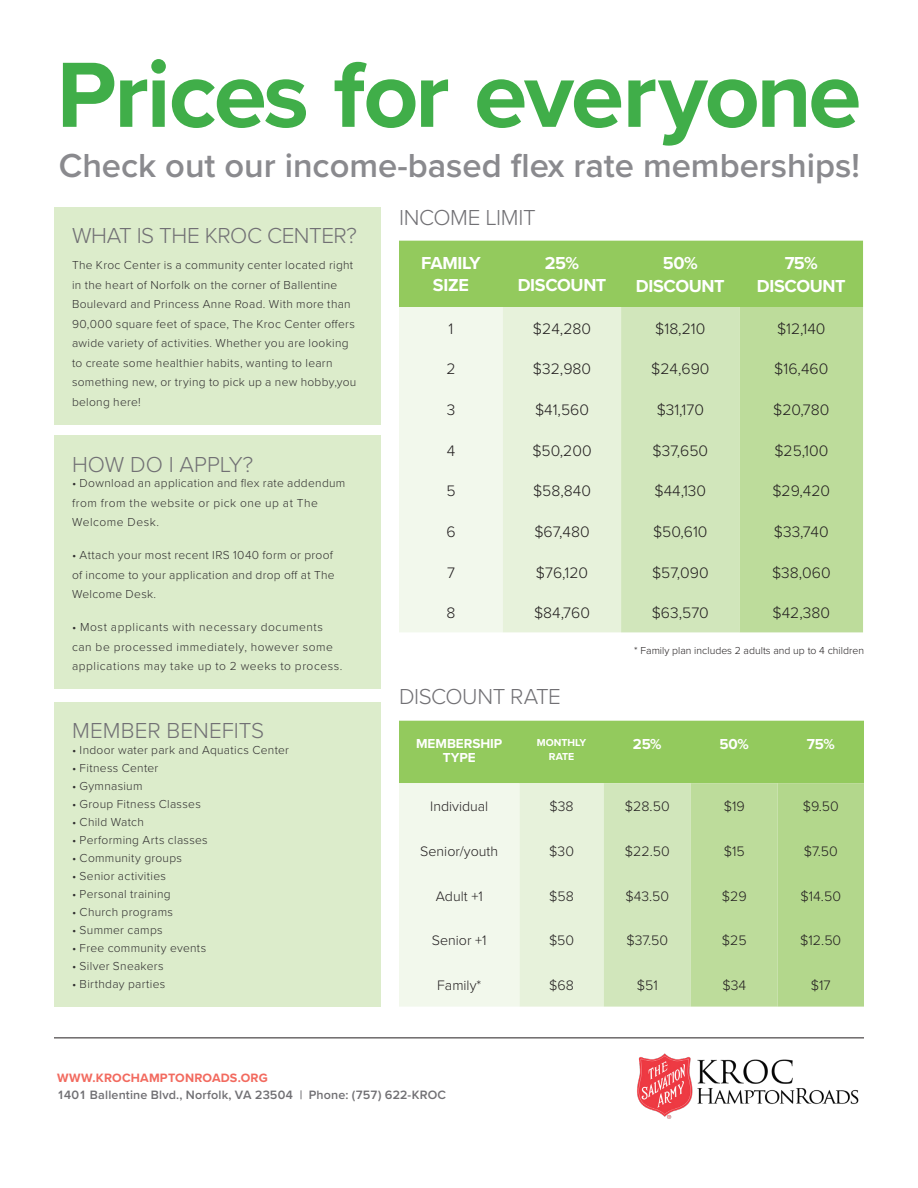
<style>
.page{position:relative;width:918px;height:1188px;background:#fff}
.page>*{position:absolute;margin:0;border:0;box-sizing:border-box;transform-origin:0 0}
.Page_Titles{font:700 96px "Proxima Nova";letter-spacing:-.03em;color:#40ae49}
.t1{font:600 34.5px "Proxima Nova";color:#8a8a8e}
.All_Caps_Subhead{font:300 22.5px "Proxima Nova";letter-spacing:-.015em;color:#717074}
.All_Caps_Subhead-2{font:700 18px "Proxima Nova";letter-spacing:-.02em;color:#fff}
.t2{font:300 15.75px "Proxima Nova";color:#231f20}
.All_Caps_Subhead-3{font:700 15px "Proxima Nova";color:#fff}
.t3{font:300 14.25px "Proxima Nova";color:#231f20}
.All_Caps_Subhead-4{font:700 13.5px/14.2px "Proxima Nova";color:#fff;text-align:center}
.Class_Heading{font:600 12.6px "Proxima Nova";letter-spacing:.01em;color:#717074}
.Class_Heading-2{font:700 12.6px "Proxima Nova";letter-spacing:.015em;color:#f26a5f}
.Body_Copy{font:300 12px/19.5px "Proxima Nova";letter-spacing:.025em;color:#312f30}
.Body_Copy-2{font:300 12px/19.5px "Proxima Nova";letter-spacing:.045em;color:#312f30}
.t4{font:300 10.5px "Proxima Nova";color:#231f20}
.All_Caps_Subhead-5{font:700 10.5px/14.2px "Proxima Nova";letter-spacing:-.01em;color:#fff;text-align:center}
</style>
<div class="page">
<img style="left:637px;top:1053px;width:222px;height:66px">
<hr style="left:54px;top:1038px;width:810px;height:1px;background:#231f20">
<div style="left:54px;top:207px;width:327px;height:217px;background:#dceccb"></div>
<div style="left:54px;top:703px;width:327px;height:304px;background:#dceccb"></div>
<div style="left:54px;top:436px;width:327px;height:253px;background:#dceccb"></div>
<svg style="left:399px;top:241px;width:464px;height:391px;background:#cce4b3"></svg>
<svg style="left:399px;top:721px;width:465px;height:286px;background:#c6e1aa"></svg>
<p class="Page_Titles" style="left:57px;top:23px;width:806px">Prices for everyone</p>
<p class="t1" style="left:59px;top:140px;width:803px">Check out our income-based flex rate memberships!</p>
<p class="All_Caps_Subhead" style="left:72px;top:219px;width:287px">WHAT IS THE KROC CENTER?</p>
<p class="Body_Copy" style="left:72px;top:255px;width:286px">The Kroc Center is a community center located right in the heart of Norfolk on the corner of Ballentine Boulevard and Princess Anne Road. With more than 90,000 square feet of space, The Kroc Center offers awide variety of activities. Whether you are looking to create some healthier habits, wanting to learn something new, or trying to pick up a new hobby,you belong here!</p>
<p class="All_Caps_Subhead" style="left:72px;top:447px;width:183px">HOW DO I APPLY?</p>
<p class="Body_Copy" style="left:72px;top:473px;width:275px">• Download an application and flex rate addendum from from the website or pick one up at The<br>Welcome Desk.</p>
<p class="Body_Copy" style="left:72px;top:545px;width:264px">• Attach your most recent IRS 1040 form or proof of income to your application and drop off at The<br>Welcome Desk.</p>
<p class="Body_Copy-2" style="left:72px;top:617px;width:272px">• Most applicants with necessary documents can be processed immediately, however some applications may take up to 2 weeks to process.</p>
<p class="All_Caps_Subhead" style="left:72px;top:714px;width:194px">MEMBER BENEFITS</p>
<p class="Body_Copy" style="left:72px;top:740px;width:219px">• Indoor water park and Aquatics Center</p>
<p class="Body_Copy" style="left:72px;top:758px;width:88px">• Fitness Center</p>
<p class="Body_Copy" style="left:72px;top:776px;width:72px">• Gymnasium</p>
<p class="Body_Copy" style="left:72px;top:794px;width:130px">• Group Fitness Classes</p>
<p class="Body_Copy" style="left:72px;top:812px;width:73px">• Child Watch</p>
<p class="Body_Copy" style="left:72px;top:830px;width:137px">• Performing Arts classes</p>
<p class="Body_Copy" style="left:72px;top:848px;width:112px">• Community groups</p>
<p class="Body_Copy" style="left:72px;top:866px;width:96px">• Senior activities</p>
<p class="Body_Copy" style="left:72px;top:884px;width:100px">• Personal training</p>
<p class="Body_Copy" style="left:72px;top:902px;width:103px">• Church programs</p>
<p class="Body_Copy" style="left:72px;top:920px;width:92px">• Summer camps</p>
<p class="Body_Copy" style="left:72px;top:938px;width:136px">• Free community events</p>
<p class="Body_Copy" style="left:72px;top:956px;width:93px">• Silver Sneakers</p>
<p class="Body_Copy" style="left:72px;top:974px;width:95px">• Birthday parties</p>
<p class="All_Caps_Subhead" style="left:399px;top:201px;width:138px">INCOME LIMIT</p>
<p class="All_Caps_Subhead-2" style="left:421px;top:250px;width:61px">FAMILY</p>
<p class="All_Caps_Subhead-2" style="left:433px;top:271px;width:38px">SIZE</p>
<p class="All_Caps_Subhead-2" style="left:545px;top:250px;width:36px">25%</p>
<p class="All_Caps_Subhead-2" style="left:518px;top:271px;width:90px">DISCOUNT</p>
<p class="All_Caps_Subhead-2" style="left:663px;top:250px;width:36px">50%</p>
<p class="All_Caps_Subhead-2" style="left:636px;top:273px;width:90px">DISCOUNT</p>
<p class="All_Caps_Subhead-2" style="left:785px;top:250px;width:35px">75%</p>
<p class="All_Caps_Subhead-2" style="left:757px;top:273px;width:90px">DISCOUNT</p>
<p class="t2" style="left:449px;top:317px;width:6px">1</p>
<p class="t2" style="left:533px;top:317px;width:60px">$24,280</p>
<p class="t2" style="left:655px;top:317px;width:52px">$18,210</p>
<p class="t2" style="left:777px;top:317px;width:50px">$12,140</p>
<p class="t2" style="left:446px;top:357px;width:11px">2</p>
<p class="t2" style="left:533px;top:357px;width:60px">$32,980</p>
<p class="t2" style="left:651px;top:357px;width:60px">$24,690</p>
<p class="t2" style="left:774px;top:357px;width:55px">$16,460</p>
<p class="t2" style="left:447px;top:398px;width:10px">3</p>
<p class="t2" style="left:535px;top:398px;width:55px">$41,560</p>
<p class="t2" style="left:657px;top:398px;width:49px">$31,170</p>
<p class="t2" style="left:773px;top:398px;width:58px">$20,780</p>
<p class="t2" style="left:447px;top:439px;width:10px">4</p>
<p class="t2" style="left:532px;top:439px;width:61px">$50,200</p>
<p class="t2" style="left:653px;top:439px;width:57px">$37,650</p>
<p class="t2" style="left:774px;top:439px;width:55px">$25,100</p>
<p class="t2" style="left:446px;top:479px;width:11px">5</p>
<p class="t2" style="left:533px;top:479px;width:59px">$58,840</p>
<p class="t2" style="left:655px;top:479px;width:53px">$44,130</p>
<p class="t2" style="left:772px;top:479px;width:59px">$29,420</p>
<p class="t2" style="left:446px;top:520px;width:11px">6</p>
<p class="t2" style="left:534px;top:520px;width:57px">$67,480</p>
<p class="t2" style="left:653px;top:520px;width:56px">$50,610</p>
<p class="t2" style="left:774px;top:520px;width:56px">$33,740</p>
<p class="t2" style="left:447px;top:561px;width:9px">7</p>
<p class="t2" style="left:536px;top:561px;width:54px">$76,120</p>
<p class="t2" style="left:652px;top:561px;width:58px">$57,090</p>
<p class="t2" style="left:772px;top:561px;width:60px">$38,060</p>
<p class="t2" style="left:446px;top:601px;width:10px">8</p>
<p class="t2" style="left:534px;top:601px;width:57px">$84,760</p>
<p class="t2" style="left:652px;top:601px;width:59px">$63,570</p>
<p class="t2" style="left:773px;top:601px;width:59px">$42,380</p>
<p class="All_Caps_Subhead" style="left:399px;top:680px;width:163px">DISCOUNT RATE</p>
<p class="t4" style="left:634px;top:643px;width:231px">* Family plan includes 2 adults and up to 4 children</p>
<p class="All_Caps_Subhead-4" style="left:416px;top:736px;width:88px">MEMBERSHIP<br>TYPE</p>
<p class="All_Caps_Subhead-5" style="left:537px;top:735px;width:51px">MONTHLY<br>RATE</p>
<p class="All_Caps_Subhead-3" style="left:633px;top:733px;width:30px">25%</p>
<p class="All_Caps_Subhead-3" style="left:720px;top:733px;width:31px">50%</p>
<p class="All_Caps_Subhead-3" style="left:807px;top:733px;width:29px">75%</p>
<p class="t3" style="left:430px;top:796px;width:60px">Individual</p>
<p class="t3" style="left:550px;top:796px;width:26px">$38</p>
<p class="t3" style="left:625px;top:796px;width:46px">$28.50</p>
<p class="t3" style="left:724px;top:796px;width:22px">$19</p>
<p class="t3" style="left:803px;top:796px;width:38px">$9.50</p>
<p class="t3" style="left:420px;top:840px;width:79px">Senior/youth</p>
<p class="t3" style="left:549px;top:840px;width:26px">$30</p>
<p class="t3" style="left:625px;top:840px;width:46px">$22.50</p>
<p class="t3" style="left:724px;top:840px;width:22px">$15</p>
<p class="t3" style="left:804px;top:840px;width:36px">$7.50</p>
<p class="t3" style="left:436px;top:885px;width:49px">Adult +1</p>
<p class="t3" style="left:549px;top:885px;width:26px">$58</p>
<p class="t3" style="left:625px;top:885px;width:45px">$43.50</p>
<p class="t3" style="left:722px;top:885px;width:26px">$29</p>
<p class="t3" style="left:801px;top:885px;width:42px">$14.50</p>
<p class="t3" style="left:432px;top:930px;width:56px">Senior +1</p>
<p class="t3" style="left:549px;top:930px;width:27px">$50</p>
<p class="t3" style="left:626px;top:930px;width:43px">$37.50</p>
<p class="t3" style="left:722px;top:930px;width:26px">$25</p>
<p class="t3" style="left:800px;top:930px;width:42px">$12.50</p>
<p class="t3" style="left:437px;top:975px;width:46px">Family*</p>
<p class="t3" style="left:549px;top:975px;width:26px">$68</p>
<p class="t3" style="left:637px;top:975px;width:22px">$51</p>
<p class="t3" style="left:722px;top:975px;width:25px">$34</p>
<p class="t3" style="left:811px;top:975px;width:21px">$17</p>
<p class="Class_Heading-2" style="left:57px;top:1068px;width:212px">WWW.KROCHAMPTONROADS.ORG</p>
<p class="Class_Heading" style="left:57px;top:1085px;width:391px">1401 Ballentine Blvd., Norfolk, VA 23504 | Phone: (757) 622-KROC</p>
</div>
